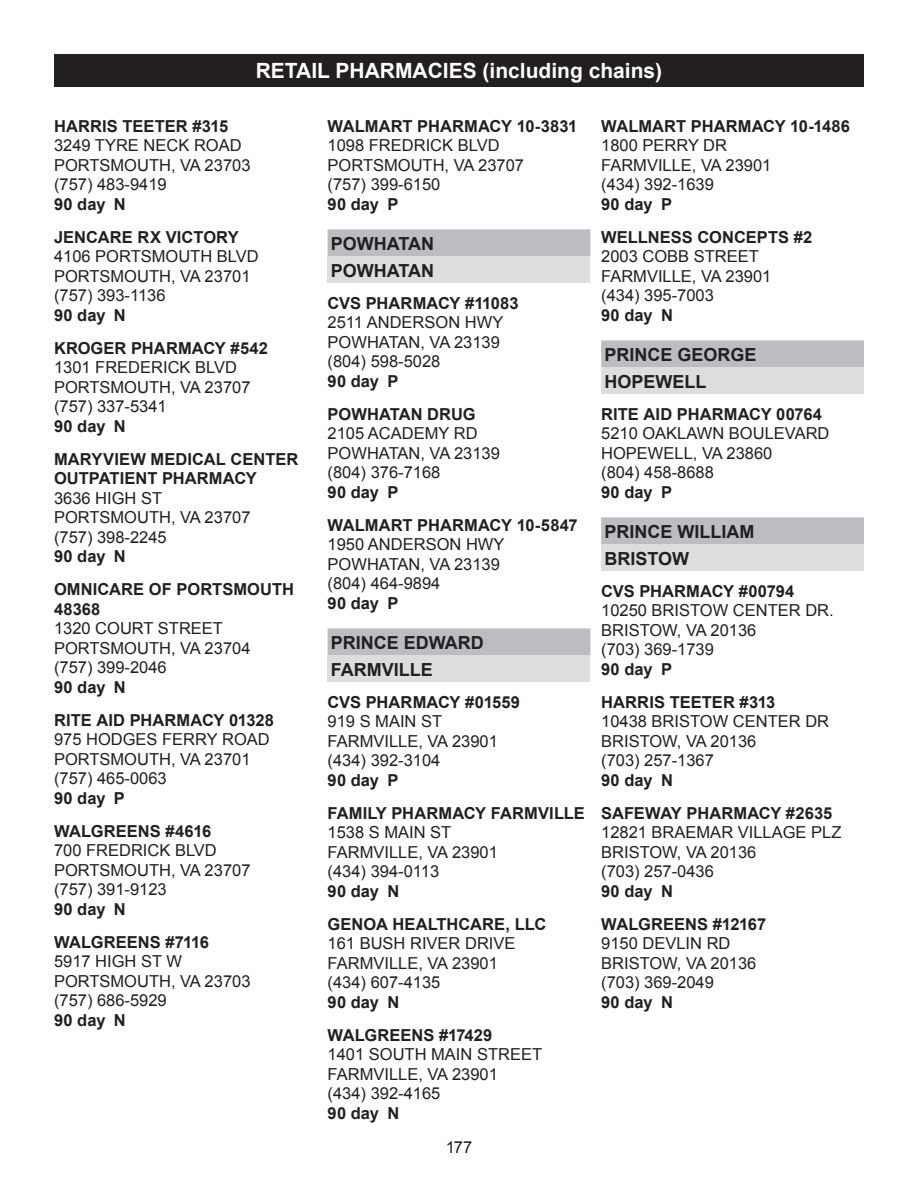
<style>
.page{position:relative;width:918px;height:1188px;background:#fff}
.page>*{position:absolute;margin:0;border:0;box-sizing:border-box;transform-origin:0 0}
.t1{font:700 21px "Arial";color:#fff}
.Listings___County_heads{font:700 18px "Arial";color:#231f20}
.Listings___CITY_Gray_subheads{font:700 18px "Arial";color:#231f20}
.Listings___ePrescrib{font:16.5px/19.5px "Arial";color:#231f20}
.Listings___Pharmacy_Name{font:700 16.5px/19.5px "Arial";letter-spacing:.005em;color:#231f20}
.s1{font-weight:700}
</style>
<div class="page">
<div style="left:54px;top:54px;width:810px;height:32px;background:#231f20"></div>
<div style="left:328px;top:229px;width:262px;height:27px;background:#bcbdc0"></div>
<div style="left:328px;top:256px;width:262px;height:27px;background:#dcdddf"></div>
<div style="left:328px;top:628px;width:262px;height:27px;background:#bcbdc0"></div>
<div style="left:328px;top:655px;width:262px;height:27px;background:#dcdddf"></div>
<div style="left:601px;top:340px;width:263px;height:27px;background:#bcbdc0"></div>
<div style="left:601px;top:367px;width:263px;height:27px;background:#dcdddf"></div>
<div style="left:601px;top:517px;width:263px;height:27px;background:#bcbdc0"></div>
<div style="left:601px;top:544px;width:263px;height:27px;background:#dcdddf"></div>
<p class="t1" style="left:256px;top:57px;width:408px">RETAIL PHARMACIES (including chains)</p>
<p class="Listings___Pharmacy_Name" style="left:54px;top:117px;width:176px">HARRIS TEETER #315</p>
<p class="Listings___ePrescrib" style="left:54px;top:136px;width:198px">3249 TYRE NECK ROAD<br>PORTSMOUTH, VA 23703 (757) 483-9419<br><span class="s1">90 day N</span></p>
<p class="Listings___Pharmacy_Name" style="left:54px;top:228px;width:186px">JENCARE RX VICTORY</p>
<p class="Listings___ePrescrib" style="left:54px;top:247px;width:206px">4106 PORTSMOUTH BLVD<br>PORTSMOUTH, VA 23701 (757) 393-1136<br><span class="s1">90 day N</span></p>
<p class="Listings___Pharmacy_Name" style="left:54px;top:339px;width:215px">KROGER PHARMACY #542</p>
<p class="Listings___ePrescrib" style="left:54px;top:358px;width:198px">1301 FREDERICK BLVD<br>PORTSMOUTH, VA 23707 (757) 337-5341<br><span class="s1">90 day N</span></p>
<p class="Listings___Pharmacy_Name" style="left:54px;top:450px;width:246px">MARYVIEW MEDICAL CENTER<br>OUTPATIENT PHARMACY</p>
<p class="Listings___ePrescrib" style="left:54px;top:489px;width:198px">3636 HIGH ST<br>PORTSMOUTH, VA 23707 (757) 398-2245<br><span class="s1">90 day N</span></p>
<p class="Listings___Pharmacy_Name" style="left:54px;top:580px;width:242px">OMNICARE OF PORTSMOUTH<br>48368</p>
<p class="Listings___ePrescrib" style="left:54px;top:619px;width:198px">1320 COURT STREET<br>PORTSMOUTH, VA 23704 (757) 399-2046<br><span class="s1">90 day N</span></p>
<p class="Listings___Pharmacy_Name" style="left:54px;top:711px;width:221px">RITE AID PHARMACY 01328</p>
<p class="Listings___ePrescrib" style="left:54px;top:730px;width:217px">975 HODGES FERRY ROAD<br>PORTSMOUTH, VA 23701 (757) 465-0063<br><span class="s1">90 day P</span></p>
<p class="Listings___Pharmacy_Name" style="left:54px;top:822px;width:159px">WALGREENS #4616</p>
<p class="Listings___ePrescrib" style="left:54px;top:841px;width:198px">700 FREDRICK BLVD<br>PORTSMOUTH, VA 23707 (757) 391-9123<br><span class="s1">90 day N</span></p>
<p class="Listings___Pharmacy_Name" style="left:54px;top:933px;width:157px">WALGREENS #7116</p>
<p class="Listings___ePrescrib" style="left:54px;top:952px;width:198px">5917 HIGH ST W<br>PORTSMOUTH, VA 23703 (757) 686-5929<br><span class="s1">90 day N</span></p>
<p class="Listings___Pharmacy_Name" style="left:328px;top:117px;width:251px">WALMART PHARMACY 10-3831</p>
<p class="Listings___ePrescrib" style="left:328px;top:136px;width:198px">1098 FREDRICK BLVD<br>PORTSMOUTH, VA 23707 (757) 399-6150<br><span class="s1">90 day P</span></p>
<p class="Listings___County_heads" style="left:331px;top:231px;width:105px">POWHATAN</p>
<p class="Listings___CITY_Gray_subheads" style="left:331px;top:259px;width:105px">POWHATAN</p>
<p class="Listings___Pharmacy_Name" style="left:328px;top:294px;width:193px">CVS PHARMACY #11083</p>
<p class="Listings___ePrescrib" style="left:328px;top:313px;width:177px">2511 ANDERSON HWY<br>POWHATAN, VA 23139 (804) 598-5028<br><span class="s1">90 day P</span></p>
<p class="Listings___Pharmacy_Name" style="left:328px;top:405px;width:150px">POWHATAN DRUG</p>
<p class="Listings___ePrescrib" style="left:328px;top:424px;width:174px">2105 ACADEMY RD<br>POWHATAN, VA 23139 (804) 376-7168<br><span class="s1">90 day P</span></p>
<p class="Listings___Pharmacy_Name" style="left:328px;top:516px;width:252px">WALMART PHARMACY 10-5847</p>
<p class="Listings___ePrescrib" style="left:328px;top:535px;width:178px">1950 ANDERSON HWY<br>POWHATAN, VA 23139 (804) 464-9894<br><span class="s1">90 day P</span></p>
<p class="Listings___County_heads" style="left:331px;top:630px;width:154px">PRINCE EDWARD</p>
<p class="Listings___CITY_Gray_subheads" style="left:331px;top:658px;width:104px">FARMVILLE</p>
<p class="Listings___Pharmacy_Name" style="left:328px;top:693px;width:194px">CVS PHARMACY #01559</p>
<p class="Listings___ePrescrib" style="left:328px;top:712px;width:172px">919 S MAIN ST<br>FARMVILLE, VA 23901 (434) 392-3104<br><span class="s1">90 day P</span></p>
<p class="Listings___Pharmacy_Name" style="left:328px;top:804px;width:259px">FAMILY PHARMACY FARMVILLE</p>
<p class="Listings___ePrescrib" style="left:328px;top:823px;width:172px">1538 S MAIN ST<br>FARMVILLE, VA 23901 (434) 394-0113<br><span class="s1">90 day N</span></p>
<p class="Listings___Pharmacy_Name" style="left:328px;top:915px;width:220px">GENOA HEALTHCARE, LLC</p>
<p class="Listings___ePrescrib" style="left:328px;top:934px;width:189px">161 BUSH RIVER DRIVE<br>FARMVILLE, VA 23901 (434) 607-4135<br><span class="s1">90 day N</span></p>
<p class="Listings___Pharmacy_Name" style="left:328px;top:1026px;width:166px">WALGREENS #17429</p>
<p class="Listings___ePrescrib" style="left:328px;top:1045px;width:216px">1401 SOUTH MAIN STREET<br>FARMVILLE, VA 23901<br>(434) 392-4165<br><span class="s1">90 day N</span></p>
<p class="Listings___ePrescrib" style="left:446px;top:1137px;width:28px">177</p>
<p class="Listings___Pharmacy_Name" style="left:601px;top:117px;width:250px">WALMART PHARMACY 10-1486</p>
<p class="Listings___ePrescrib" style="left:601px;top:136px;width:172px">1800 PERRY DR<br>FARMVILLE, VA 23901 (434) 392-1639<br><span class="s1">90 day P</span></p>
<p class="Listings___Pharmacy_Name" style="left:601px;top:228px;width:213px">WELLNESS CONCEPTS #2</p>
<p class="Listings___ePrescrib" style="left:601px;top:247px;width:172px">2003 COBB STREET<br>FARMVILLE, VA 23901 (434) 395-7003<br><span class="s1">90 day N</span></p>
<p class="Listings___County_heads" style="left:604px;top:342px;width:154px">PRINCE GEORGE</p>
<p class="Listings___CITY_Gray_subheads" style="left:604px;top:370px;width:104px">HOPEWELL</p>
<p class="Listings___Pharmacy_Name" style="left:601px;top:405px;width:222px">RITE AID PHARMACY 00764</p>
<p class="Listings___ePrescrib" style="left:601px;top:424px;width:230px">5210 OAKLAWN BOULEVARD<br>HOPEWELL, VA 23860<br>(804) 458-8688<br><span class="s1">90 day P</span></p>
<p class="Listings___County_heads" style="left:604px;top:519px;width:151px">PRINCE WILLIAM</p>
<p class="Listings___CITY_Gray_subheads" style="left:604px;top:547px;width:86px">BRISTOW</p>
<p class="Listings___Pharmacy_Name" style="left:601px;top:582px;width:195px">CVS PHARMACY #00794</p>
<p class="Listings___ePrescrib" style="left:601px;top:601px;width:234px">10250 BRISTOW CENTER DR.<br>BRISTOW, VA 20136<br>(703) 369-1739<br><span class="s1">90 day P</span></p>
<p class="Listings___Pharmacy_Name" style="left:601px;top:693px;width:176px">HARRIS TEETER #313</p>
<p class="Listings___ePrescrib" style="left:601px;top:712px;width:230px">10438 BRISTOW CENTER DR<br>BRISTOW, VA 20136<br>(703) 257-1367<br><span class="s1">90 day N</span></p>
<p class="Listings___Pharmacy_Name" style="left:601px;top:804px;width:233px">SAFEWAY PHARMACY #2635</p>
<p class="Listings___ePrescrib" style="left:601px;top:823px;width:242px">12821 BRAEMAR VILLAGE PLZ<br>BRISTOW, VA 20136<br>(703) 257-0436<br><span class="s1">90 day N</span></p>
<p class="Listings___Pharmacy_Name" style="left:601px;top:915px;width:166px">WALGREENS #12167</p>
<p class="Listings___ePrescrib" style="left:601px;top:934px;width:157px">9150 DEVLIN RD<br>BRISTOW, VA 20136 (703) 369-2049<br><span class="s1">90 day N</span></p>
</div>
